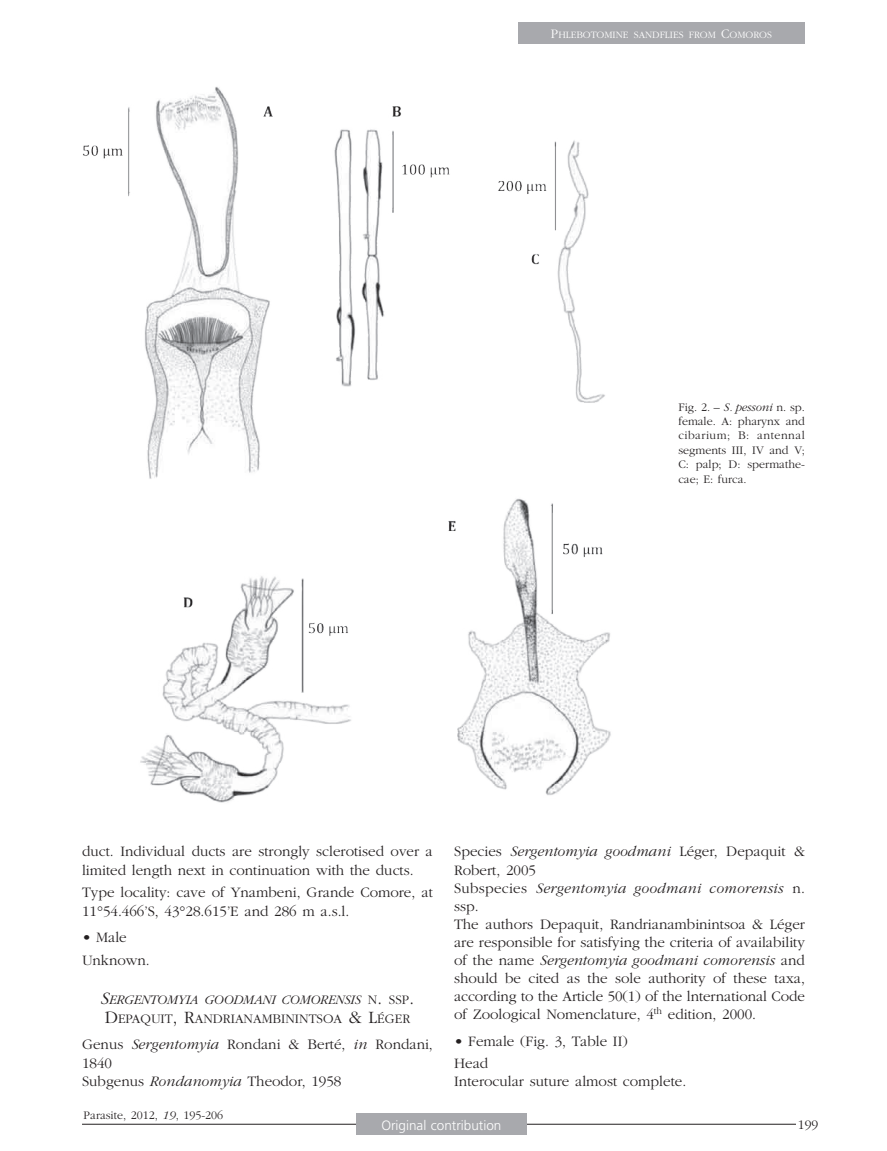
<style>
.page{position:relative;width:887px;height:1151px;background:#fff}
.page>*{position:absolute;margin:0;border:0;box-sizing:border-box;transform-origin:0 0}
.t1{font:300 15px/18px "Garamond";color:#231f20}
.t2{font:300 13.5px/18.3px "Garamond";color:#231f20}
.t3{font:300 13.5px "Frutiger";color:#fff}
.t4{font:300 12px/14.4px "Garamond";color:#231f20;text-align:justify}
.t5{font:300 10.2px "Garamond";color:#fff}
.s1{font-size:13.5px}
.s2{font-style:italic}
.s3{font-style:italic;font-size:18px}
.s4{font-size:18px}
</style>
<div class="page">
<div style="left:518px;top:22px;width:287px;height:22px;background:#a8a9ad"></div>
<hr style="left:82px;top:1124px;width:723px;height:1px;background:#231f20">
<div style="left:796px;top:1107px;width:30px;height:23px;background:#fff"></div>
<div style="left:356px;top:1113px;width:170px;height:21px;background:#a8a9ad"></div>
<img style="left:83px;top:87px;width:528px;height:716px">
<p class="t5" style="left:551px;top:30px;width:223px"><span class="s1">P</span>HLEBOTOMINE SANDFLIES FROM <span class="s1">C</span>OMOROS</p>
<p class="t4" style="left:678px;top:400px;width:128px">Fig. 2. – <span class="s2">S. pessoni</span> n. sp. female. A: pharynx and cibarium; B: antennal segments III, IV and V; C: palp; D: spermathe&shy;cae; E: furca.</p>
<p class="t1" style="left:82px;top:842px;width:352px">duct. Individual ducts are strongly sclerotised over a limited length next in continuation with the ducts.</p>
<p class="t1" style="left:82px;top:883px;width:352px">Type locality: cave of Ynambeni, Grande Comore, at<br>11°54.466’S, 43°28.615’E and 286 m a.s.l.</p>
<p class="t1" style="left:82px;top:926px;width:69px;line-height:22.5px">• Male<br>Unknown.</p>
<p class="t2" style="left:101px;top:991px;width:315px"><span class="s3">S</span><span class="s2">ERGENTOMYIA GOODMANI COMORENSIS</span> N<span class="s4">.</span> SSP<span class="s4">.<br>D</span>EPAQUIT<span class="s4">, R</span>ANDRIANAMBININTSOA <span class="s4">&amp; L</span>ÉGER</p>
<p class="t1" style="left:82px;top:1035px;width:352px">Genus <span class="s2">Sergentomyia</span> Rondani &amp; Berté, <span class="s2">in</span> Rondani,<br>1840<br>Subgenus <span class="s2">Rondanomyia</span> Theodor, 1958</p>
<p class="t1" style="left:454px;top:843px;width:352px">Species <span class="s2">Sergentomyia goodmani</span> Léger, Depaquit &amp; Robert, 2005<br>Subspecies <span class="s2">Sergentomyia goodmani comorensis</span> n. ssp.<br>The authors Depaquit, Randrianambinintsoa &amp; Léger are responsible for satisfying the criteria of availability of the name <span class="s2">Sergentomyia goodmani comorensis</span> and should be cited as the sole authority of these taxa, according to the Article 50(1) of the lnternational Code of Zoological Nomenclature, 4<sup>th</sup> edition, 2000.</p>
<p class="t1" style="left:454px;top:1030px;width:175px;line-height:22.4px">• Female (Fig. 3, Table II)<br>Head</p>
<p class="t1" style="left:454px;top:1072px;width:234px">Interocular suture almost complete.</p>
<p class="t4" style="left:84px;top:1107px;width:141px">Parasite, 2012, <span class="s2">19</span>, 195-206</p>
<p class="t3" style="left:381px;top:1117px;width:122px">Original contribution</p>
<p class="t2" style="left:798px;top:1115px;width:22px">199</p>
</div>
